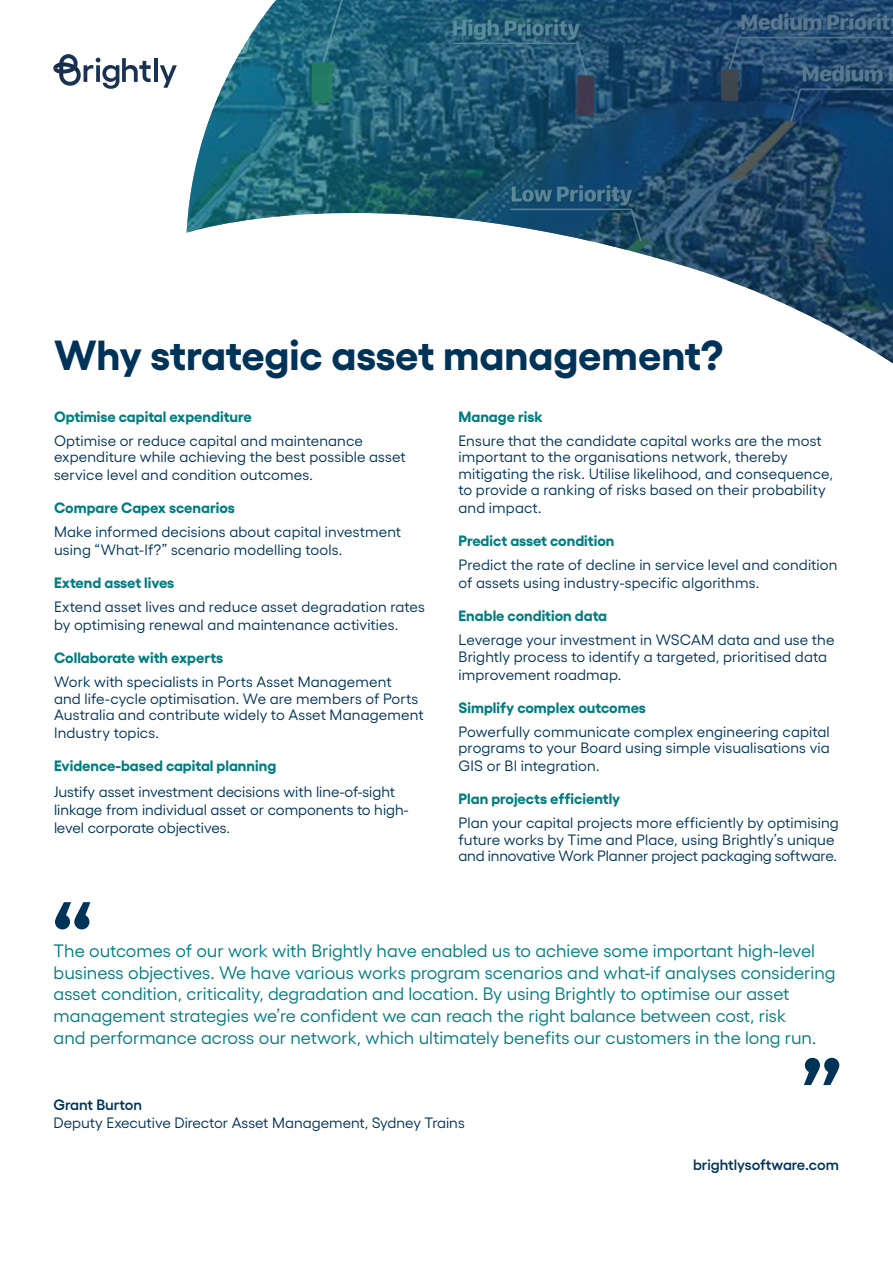
<style>
.page{position:relative;width:893px;height:1263px;background:#fff}
.page>*{position:absolute;margin:0;border:0;box-sizing:border-box;transform-origin:0 0}
.t1{font:700 90px "Yellix";color:#003358}
.t2{font:700 42px "Yellix";color:#003358}
.t3{font:18px/21.6px "Yellix";color:#017d80}
.t4{font:15px/16.5px "Yellix";letter-spacing:.005em;color:#003358}
.t5{font:700 15px "Yellix";color:#017d80}
.t6{font:600 15px "Yellix";color:#003358}
</style>
<div class="page">
<svg style="left:187px;top:0;width:706px;height:364px"></svg>
<svg style="left:53px;top:54px;width:25px;height:32px"></svg>
<svg style="left:84px;top:58px;width:67px;height:31px"></svg>
<hr style="left:154px;top:58px;width:3px;height:24px;background:#193254">
<svg style="left:160px;top:65px;width:17px;height:23px"></svg>
<h2 class="t2" style="left:54px;top:321px;width:671px">Why strategic asset management?</h2>
<p class="t5" style="left:54px;top:404px;width:199px">Optimise capital expenditure</p>
<p class="t4" style="left:54px;top:431px;width:353px">Optimise or reduce capital and maintenance expenditure while achieving the best possible asset</p>
<p class="t4" style="left:54px;top:465px;width:261px">service level and condition outcomes.</p>
<p class="t5" style="left:54px;top:496px;width:182px">Compare Capex scenarios</p>
<p class="t4" style="left:54px;top:522px;width:349px;line-height:18px">Make informed decisions about capital investment using “What‑If?” scenario modelling tools.</p>
<p class="t5" style="left:54px;top:571px;width:122px">Extend asset lives</p>
<p class="t4" style="left:54px;top:597px;width:372px;line-height:18px">Extend asset lives and reduce asset degradation rates by optimising renewal and maintenance activities.</p>
<p class="t5" style="left:54px;top:646px;width:171px">Collaborate with experts</p>
<p class="t4" style="left:54px;top:672px;width:371px">Work with specialists in Ports Asset Management<br>and life-cycle optimisation. We are members of Ports<br>Australia and contribute widely to Asset Management</p>
<p class="t4" style="left:54px;top:723px;width:107px">Industry topics.</p>
<p class="t5" style="left:54px;top:754px;width:224px">Evidence-based capital planning</p>
<p class="t4" style="left:54px;top:781px;width:355px;line-height:18px">Justify asset investment decisions with line-of-sight linkage from individual asset or components to high&shy;level corporate objectives.</p>
<h1 class="t1" style="left:50px;top:869px;width:46px">“</h1>
<p class="t5" style="left:458px;top:404px;width:86px">Manage risk</p>
<p class="t4" style="left:458px;top:431px;width:376px">Ensure that the candidate capital works are the most important to the organisations network, thereby mitigating the risk. Utilise likelihood, and consequence, to provide a ranking of risks based on their probability</p>
<p class="t4" style="left:458px;top:498px;width:85px">and impact.</p>
<p class="t5" style="left:458px;top:529px;width:157px">Predict asset condition</p>
<p class="t4" style="left:458px;top:555px;width:380px;line-height:18px">Predict the rate of decline in service level and condition of assets using industry-specific algorithms.</p>
<p class="t5" style="left:458px;top:604px;width:150px">Enable condition data</p>
<p class="t4" style="left:458px;top:630px;width:377px">Leverage your investment in WSCAM data and use the<br>Brightly process to identify a targeted, prioritised data</p>
<p class="t4" style="left:458px;top:665px;width:164px">improvement roadmap.</p>
<p class="t5" style="left:458px;top:695px;width:189px">Simplify complex outcomes</p>
<p class="t4" style="left:458px;top:722px;width:373px">Powerfully communicate complex engineering capital programs to your Board using simple visualisations via</p>
<p class="t4" style="left:458px;top:756px;width:143px">GIS or BI integration.</p>
<p class="t5" style="left:458px;top:787px;width:163px">Plan projects efficiently</p>
<p class="t4" style="left:458px;top:813px;width:382px">Plan your capital projects more efficiently by optimising future works by Time and Place, using Brightly’s unique and innovative Work Planner project packaging software.</p>
<p class="t3" style="left:54px;top:938px;width:783px">The outcomes of our work with Brightly have enabled us to achieve some important high-level business objectives. We have various works program scenarios and what-if analyses considering asset condition, criticality, degradation and location. By using Brightly to optimise our asset management strategies we’re confident we can reach the right balance between cost, risk<br>and performance across our network, which ultimately benefits our customers in the long run.</p>
<p class="t6" style="left:54px;top:1092px;width:90px">Grant Burton</p>
<p class="t4" style="left:54px;top:1112px;width:413px">Deputy Executive Director Asset Management, Sydney Trains</p>
<h1 class="t1" style="left:844px;top:1118px;width:46px;rotate:-180deg">“</h1>
<p class="t6" style="left:693px;top:1153px;width:147px">brightlysoftware.com</p>
</div>
